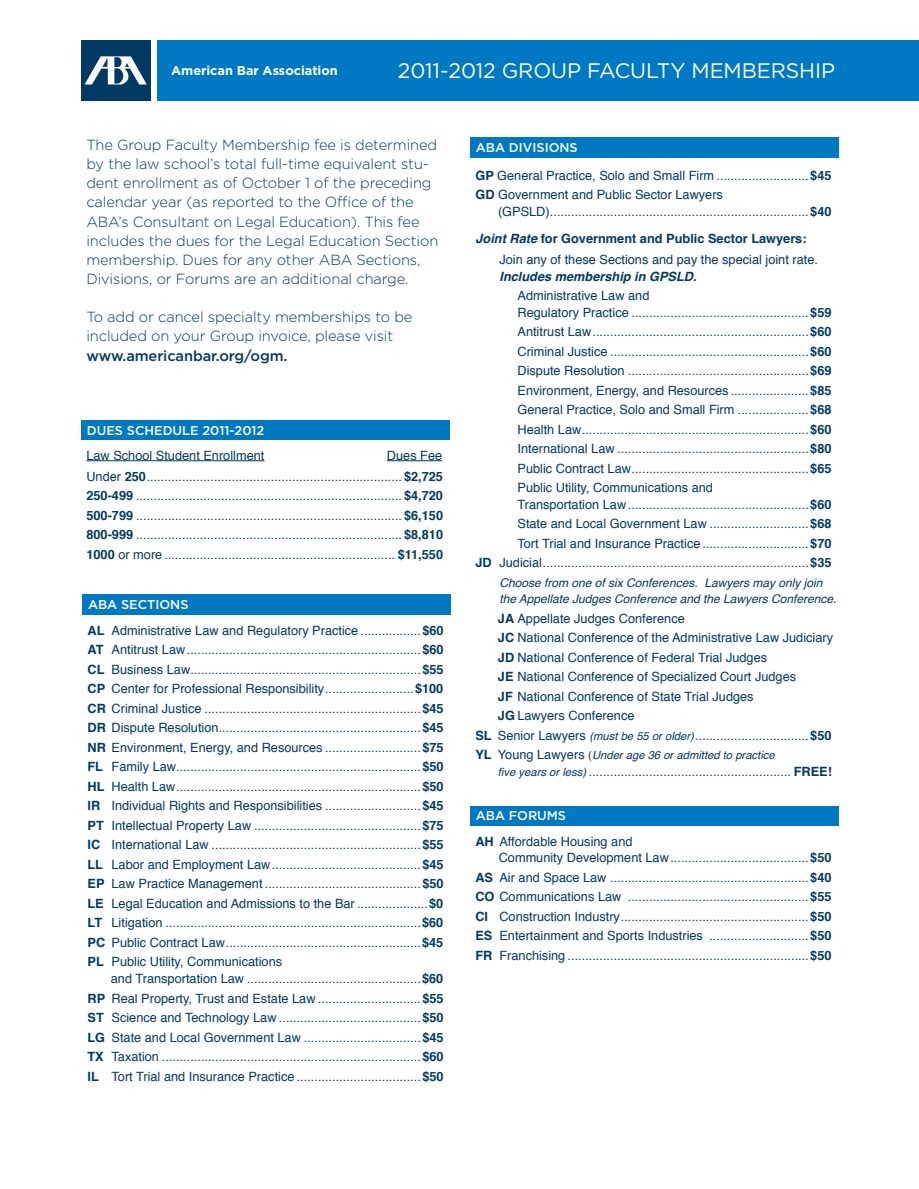
<style>
.page{position:relative;width:919px;height:1189px;background:#fff}
.page>*{position:absolute;margin:0;border:0;box-sizing:border-box;transform-origin:0 0}
.t1{font:21px "Gotham";letter-spacing:-.005em;color:#fff}
.t2{font:300 14.7px/19.2px "Gotham";letter-spacing:-.01em;color:#003a62}
.t3{font:500 14.7px "Gotham";letter-spacing:-.01em;color:#003a62}
.t4{font:12.75px/19.5px "Helvetica";color:#003a62;text-align:justify}
.t5{font:500 12.75px "Gotham";color:#fff}
.t6{font:italic 700 12.75px "Helvetica";color:#003a62}
.t7{font:700 12.75px "Gotham";color:#fff}
.t8{font:italic 12px/16.5px "Helvetica";color:#003a62}
.t9{font:italic 11.25px "Helvetica";color:#003a62}
.s1{font-weight:700}
.s2{font-weight:700;font-style:italic}
.s3{font-style:italic;font-size:11.25px}
.s4{font-weight:700;font-style:normal;font-size:12.75px}
.s5{font-style:normal;font-size:12.75px}
.s6{font-style:normal}
</style>
<div class="page">
<div style="left:157px;top:41px;width:761px;height:60px;background:#0079c2"></div>
<div style="left:81px;top:41px;width:69px;height:60px;background:#003a62"></div>
<svg style="left:85px;top:56px;width:62px;height:28px"></svg>
<div style="left:81px;top:420px;width:369px;height:19px;background:#0079c2"></div>
<hr style="left:86px;top:460px;width:178px;height:1px;background:#003a62">
<hr style="left:387px;top:460px;width:55px;height:1px;background:#003a62">
<div style="left:470px;top:138px;width:368px;height:20px;background:#0079c2"></div>
<div style="left:470px;top:805px;width:368px;height:20px;background:#0079c2"></div>
<div style="left:82px;top:594px;width:369px;height:20px;background:#0079c2"></div>
<p class="t7" style="left:171px;top:63px;width:168px">American Bar Association</p>
<h1 class="t1" style="left:398px;top:59px;width:438px">2011-2012 GROUP FACULTY MEMBERSHIP</h1>
<p class="t2" style="left:86px;top:135px;width:353px">The Group Faculty Membership fee is determined by the law school’s total full-time equivalent stu&shy;dent enrollment as of October 1 of the preceding calendar year (as reported to the Office of the ABA’s Consultant on Legal Education). This fee includes the dues for the Legal Education Section membership. Dues for any other ABA Sections, Divisions, or Forums are an additional charge.</p>
<p class="t2" style="left:86px;top:307px;width:327px">To add or cancel specialty memberships to be included on your Group invoice, please visit</p>
<p class="t3" style="left:86px;top:347px;width:202px">www.americanbar.org/ogm.</p>
<p class="t5" style="left:87px;top:423px;width:179px">DU ES SCH EDULE 2011-2012</p>
<p class="t4" style="left:86px;top:446px;width:179px">Law School Student Enrollment</p>
<p class="t4" style="left:86px;top:445px;width:358px;line-height:21px;text-align:right">Dues Fee<br>Under <span class="s1">250</span>........................................................................ <span class="s1">$2,725</span></p>
<p class="t4" style="left:86px;top:486px;width:358px"><span class="s1">250-499</span> ........................................................................... <span class="s1">$4,720<br>500-799</span> ........................................................................... <span class="s1">$6,150<br>800-999</span> ........................................................................... <span class="s1">$8,810<br>1000</span> or more ................................................................. <span class="s1">$11,550</span></p>
<p class="t5" style="left:88px;top:596px;width:102px">ABA SECTIONS</p>
<p class="t4" style="left:87px;top:620px;width:357px"><span class="s1">AL.</span> Administrative Law and Regulatory Practice .................<span class="s1">$60<br>AT.</span> Antitrust Law..................................................................<span class="s1">$60<br>CL.</span> Business Law.................................................................<span class="s1">$55<br>CP.</span> Center for Professional Responsibility.........................<span class="s1">$100<br>CR.</span> Criminal Justice .............................................................<span class="s1">$45<br>DR.</span> Dispute Resolution.........................................................<span class="s1">$45<br>NR.</span> Environment, Energy, and Resources ...........................<span class="s1">$75<br>FL.</span> Family Law.....................................................................<span class="s1">$50<br>HL.</span> Health Law.....................................................................<span class="s1">$50<br>IR.</span> Individual Rights and Responsibilities ...........................<span class="s1">$45<br>PT.</span> Intellectual Property Law ...............................................<span class="s1">$75<br>IC.</span> International Law ...........................................................<span class="s1">$55<br>LL.</span> Labor and Employment Law..........................................<span class="s1">$45<br>EP.</span> Law Practice Management ............................................<span class="s1">$50<br>LE.</span> Legal Education and Admissions to the Bar ....................<span class="s1">$0<br>LT.</span> Litigation ........................................................................<span class="s1">$60<br>PC.</span> Public Contract Law.......................................................<span class="s1">$45<br>PL.</span> Public Utility, Communications</p>
<p class="t4" style="left:87px;top:968px;width:357px;text-indent:23px">and Transportation Law .................................................<span class="s1">$60<br>RP.</span> Real Property, Trust and Estate Law .............................<span class="s1">$55<br>ST.</span> Science and Technology Law ........................................<span class="s1">$50<br>LG.</span> State and Local Government Law .................................<span class="s1">$45<br>TX.</span> Taxation .........................................................................<span class="s1">$60<br>IL</span> Tort Trial and Insurance Practice ...................................<span class="s1">$50</span></p>
<p class="t5" style="left:475px;top:141px;width:103px">ABA DIVISIONS</p>
<p class="t4" style="left:475px;top:166px;width:357px"><span class="s1">GP</span> General Practice, Solo and Small Firm ..........................<span class="s1">$45<br>GD</span> Government and Public Sector Lawyers</p>
<p class="t4" style="left:475px;top:198px;width:357px;line-height:27px;text-indent:23px">(GPSLD).........................................................................<span class="s1">$40<br></span><span class="s2">Joint Rate</span> <span class="s1">for Government and Public Sector Lawyers:</span></p>
<p class="t4" style="left:499px;top:250px;width:320px">Join any of these Sections and pay the special joint rate.</p>
<p class="t6" style="left:499px;top:265px;width:198px">Includes membership in GPSLD.</p>
<p class="t4" style="left:517px;top:287px;width:315px;line-height:16.5px">Administrative Law and<br>Regulatory Practice ..................................................<span class="s1">$59</span></p>
<p class="t4" style="left:517px;top:322px;width:315px">Antitrust Law.............................................................<span class="s1">$60<br></span>Criminal Justice ........................................................<span class="s1">$60<br></span>Dispute Resolution ...................................................<span class="s1">$69<br></span>Environment, Energy, and Resources ......................<span class="s1">$85<br></span>General Practice, Solo and Small Firm ....................<span class="s1">$68<br></span>Health Law................................................................<span class="s1">$60<br></span>International Law ......................................................<span class="s1">$80<br></span>Public Contract Law..................................................<span class="s1">$65<br></span>Public Utility, Communications and</p>
<p class="t4" style="left:475px;top:494px;width:357px;text-align:right">Transportation Law...................................................<span class="s1">$60<br></span>State and Local Government Law ............................<span class="s1">$68<br></span>Tort Trial and Insurance Practice ..............................<span class="s1">$70<br>JD</span> Judicial...........................................................................<span class="s1">$35</span></p>
<p class="t8" style="left:499px;top:574px;width:338px">Choose from one of six Conferences. Lawyers may only join the Appellate Judges Conference and the Lawyers Conference.</p>
<p class="t4" style="left:497px;top:609px;width:188px"><span class="s1">JA</span> Appellate Judges Conference</p>
<p class="t4" style="left:497px;top:628px;width:336px"><span class="s1">JC</span> National Conference of the Administrative Law Judiciary</p>
<p class="t4" style="left:497px;top:648px;width:270px"><span class="s1">JD</span> National Conference of Federal Trial Judges</p>
<p class="t4" style="left:497px;top:667px;width:299px"><span class="s1">JE</span> National Conference of Specialized Court Judges</p>
<p class="t4" style="left:497px;top:687px;width:257px"><span class="s1">JF</span> National Conference of State Trial Judges</p>
<p class="t4" style="left:497px;top:706px;width:138px"><span class="s1">JG</span> Lawyers Conference</p>
<p class="t4" style="left:475px;top:726px;width:357px"><span class="s1">SL</span> Senior Lawyers <span class="s3">(must be 55 or older)</span>................................<span class="s1">$50</span></p>
<p class="t9" style="left:475px;top:746px;width:301px"><span class="s4">YL</span> <span class="s5">Young Lawyers</span> <span class="s6">(</span>Under age 36 or admitted to practice</p>
<p class="t4" style="left:497px;top:762px;width:335px"><span class="s3">five years or less)</span> ......................................................... <span class="s1">FREE!</span></p>
<p class="t5" style="left:475px;top:808px;width:90px">ABA Forums</p>
<p class="t4" style="left:498px;top:833px;width:334px;line-height:16.5px;text-indent:-23px"><span class="s1">AH.</span> Affordable Housing and<br>Community Development Law.......................................<span class="s1">$50</span></p>
<p class="t4" style="left:475px;top:867px;width:357px"><span class="s1">AS.</span> Air and Space Law ........................................................<span class="s1">$40<br>CO.</span> Communications Law ...................................................<span class="s1">$55<br>CI.</span> Construction Industry.....................................................<span class="s1">$50<br>ES.</span> Entertainment and Sports Industries ............................<span class="s1">$50<br>FR.</span> Franchising ....................................................................<span class="s1">$50</span></p>
</div>
